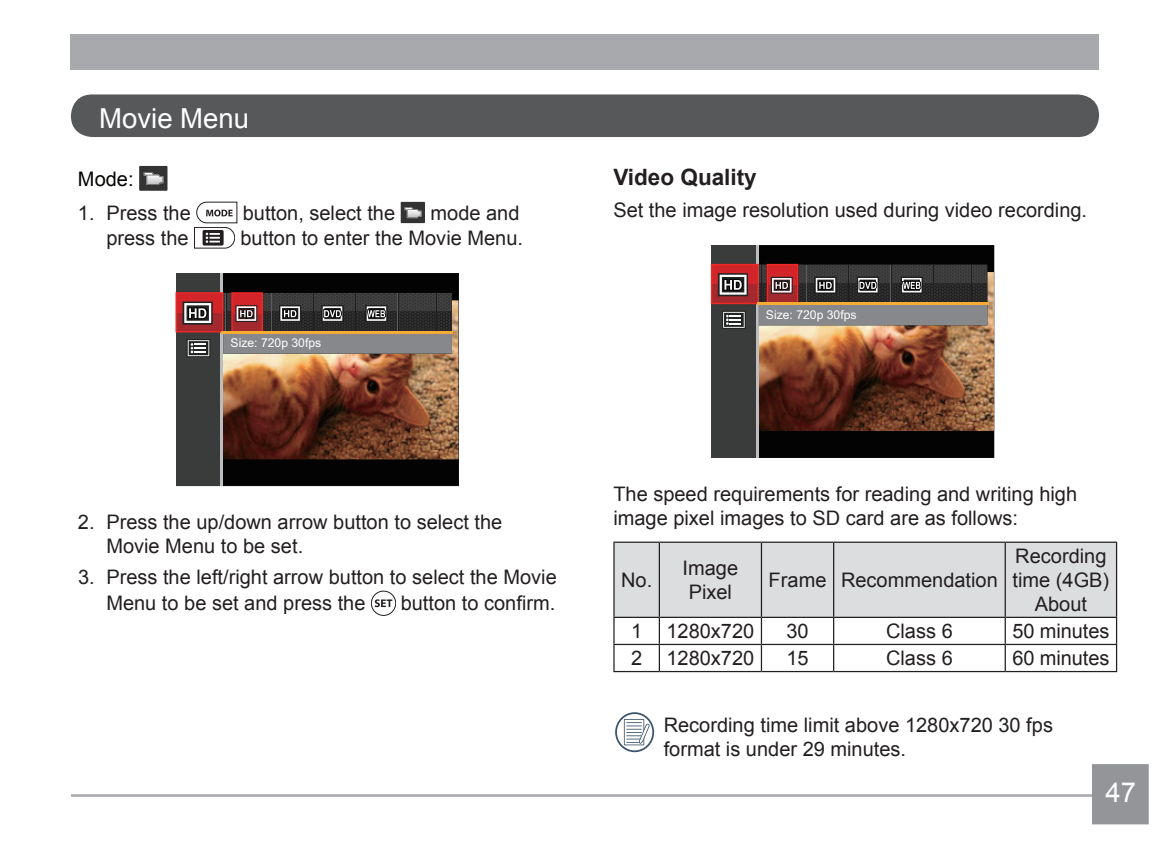
<style>
.page{position:relative;width:1170px;height:851px;background:#fff}
.page>*{position:absolute;margin:0;border:0;box-sizing:border-box;transform-origin:0 0}
.t1{font:27.5px "Arial";color:#fff}
.t2{font:700 22.5px "Arial";color:#231f20}
.t3{font:20px/24px "Arial";color:#231f20}
.t4{font:20px "Arial";color:#040503}
.t5{font:12.25px "Arial";color:#fff}
</style>
<div class="page">
<hr style="left:71px;top:794px;width:1020px;height:2px;background:#a8a9ad">
<div style="left:1093px;top:765px;width:54px;height:58px;background:#939598"></div>
<div style="left:1091px;top:764px;width:57px;height:60px;border:2px solid #939598"></div>
<div style="left:71px;top:34px;width:1027px;height:36px;background:#a8a9ad"></div>
<div style="left:71px;top:94px;width:1027px;height:43px;background:#57585a;border-radius:21px"></div>
<img style="left:758px;top:245px;width:236px;height:212px">
<div style="left:711px;top:245px;width:46px;height:212px;background:#3a3b3b"></div>
<hr style="left:756px;top:245px;width:2px;height:212px;background:#bcbdc0">
<img style="left:722px;top:311px;width:23px;height:18px">
<svg style="left:723px;top:312px;width:21px;height:16px"></svg>
<img style="left:758px;top:264px;width:229px;height:61px">
<hr style="left:806px;top:265px;width:1px;height:39px;background:#595c5f">
<hr style="left:760px;top:265px;width:1px;height:39px;background:#595c5f">
<hr style="left:761px;top:265px;width:1px;height:39px;background:#231f20">
<hr style="left:848px;top:265px;width:1px;height:39px;background:#231f20">
<hr style="left:890px;top:265px;width:1px;height:39px;background:#231f20">
<hr style="left:932px;top:265px;width:1px;height:39px;background:#231f20">
<hr style="left:971px;top:265px;width:1px;height:39px;background:#231f20">
<img style="left:814px;top:277px;width:22px;height:16px">
<svg style="left:815px;top:278px;width:20px;height:14px"></svg>
<svg style="left:766px;top:264px;width:32px;height:39px"></svg>
<svg style="left:710px;top:264px;width:48px;height:40px;background:#a84749"></svg>
<img style="left:856px;top:277px;width:22px;height:16px">
<svg style="left:858px;top:278px;width:19px;height:14px"></svg>
<img style="left:900px;top:277px;width:22px;height:16px">
<svg style="left:901px;top:278px;width:20px;height:14px"></svg>
<hr style="left:757px;top:303px;width:231px;height:2px;background:#f6ab34">
<hr style="left:613px;top:541px;width:46px;height:1px;background:#231f20">
<hr style="left:659px;top:541px;width:102px;height:1px;background:#231f20">
<hr style="left:761px;top:541px;width:72px;height:1px;background:#231f20">
<hr style="left:833px;top:541px;width:172px;height:1px;background:#231f20">
<hr style="left:1005px;top:541px;width:112px;height:1px;background:#231f20">
<hr style="left:1115px;top:542px;width:2px;height:74px;background:#231f20">
<hr style="left:1005px;top:616px;width:112px;height:2px;background:#231f20">
<hr style="left:1115px;top:618px;width:2px;height:25px;background:#231f20">
<hr style="left:1005px;top:643px;width:112px;height:2px;background:#231f20">
<svg style="left:613px;top:542px;width:503px;height:128px"></svg>
<hr style="left:1115px;top:645px;width:2px;height:25px;background:#231f20">
<hr style="left:613px;top:670px;width:46px;height:2px;background:#231f20">
<hr style="left:659px;top:670px;width:102px;height:2px;background:#231f20">
<hr style="left:761px;top:670px;width:72px;height:2px;background:#231f20">
<hr style="left:833px;top:670px;width:172px;height:2px;background:#231f20">
<hr style="left:1005px;top:670px;width:112px;height:2px;background:#231f20">
<svg style="left:139px;top:166px;width:28px;height:25px"></svg>
<svg style="left:400px;top:202px;width:25px;height:21px"></svg>
<svg style="left:194px;top:202px;width:43px;height:46px"></svg>
<img style="left:176px;top:273px;width:283px;height:213px">
<div style="left:176px;top:274px;width:46px;height:212px;background:#3a3b3b"></div>
<hr style="left:221px;top:274px;width:2px;height:212px;background:#bcbdc0">
<img style="left:186px;top:339px;width:24px;height:18px">
<svg style="left:188px;top:340px;width:21px;height:16px"></svg>
<img style="left:223px;top:293px;width:229px;height:60px">
<hr style="left:271px;top:293px;width:1px;height:40px;background:#595c5f">
<hr style="left:225px;top:293px;width:1px;height:40px;background:#595c5f">
<hr style="left:226px;top:293px;width:1px;height:40px;background:#231f20">
<hr style="left:313px;top:293px;width:1px;height:40px;background:#231f20">
<hr style="left:355px;top:293px;width:1px;height:40px;background:#231f20">
<hr style="left:397px;top:293px;width:1px;height:40px;background:#231f20">
<hr style="left:436px;top:293px;width:1px;height:40px;background:#231f20">
<img style="left:279px;top:305px;width:22px;height:17px">
<svg style="left:280px;top:306px;width:20px;height:15px"></svg>
<svg style="left:231px;top:292px;width:32px;height:39px"></svg>
<svg style="left:175px;top:292px;width:48px;height:40px;background:#a74548"></svg>
<img style="left:321px;top:305px;width:22px;height:17px">
<svg style="left:323px;top:306px;width:19px;height:15px"></svg>
<img style="left:365px;top:305px;width:22px;height:17px">
<svg style="left:366px;top:306px;width:20px;height:15px"></svg>
<hr style="left:222px;top:331px;width:231px;height:2px;background:#f6ab34">
<svg style="left:374px;top:599px;width:18px;height:8px"></svg>
<div style="left:371px;top:590px;width:25px;height:25px;border:1px solid #231f20;border-radius:50%"></div>
<svg style="left:615px;top:712px;width:39px;height:40px"></svg>
<h1 class="t1" style="left:99px;top:100px;width:151px">Movie Menu</h1>
<p class="t4" style="left:78px;top:165px;width:57px">Mode:</p>
<p class="t3" style="left:78px;top:201px;width:114px">1 . Press the</p>
<p class="t3" style="left:243px;top:201px;width:154px">button, select the</p>
<p class="t3" style="left:430px;top:201px;width:90px">mode and</p>
<p class="t3" style="left:106px;top:226px;width:84px">press the</p>
<p class="t3" style="left:240px;top:226px;width:284px">button to enter the Movie Menu.</p>
<p class="t5" style="left:230px;top:335px;width:92px">Size: 720p 30fps</p>
<p class="t3" style="left:106px;top:510px;width:397px;text-indent:-28px">2. Press the up/down arrow button to select the<br>Movie Menu to be set.</p>
<p class="t3" style="left:106px;top:564px;width:452px;line-height:25.5px;text-indent:-28px">3. Press the left/right arrow button to select the Movie<br>Menu to be set and press the</p>
<p class="t3" style="left:400px;top:590px;width:156px">button to confirm.</p>
<p class="t2" style="left:613px;top:162px;width:145px">Video Quality</p>
<p class="t3" style="left:613px;top:198px;width:475px">Set the image resolution used during video recording.</p>
<p class="t5" style="left:766px;top:306px;width:92px">Size: 720p 30fps</p>
<p class="t3" style="left:613px;top:481px;width:465px">The speed requirements for reading and writing high image pixel images to SD card are as follows:</p>
<p class="t3" style="left:621px;top:568px;width:33px">No.</p>
<p class="t3" style="left:682px;top:556px;width:57px;text-align:center">Image<br>Pixel</p>
<p class="t3" style="left:768px;top:568px;width:231px">Frame Recommendation</p>
<p class="t3" style="left:1012px;top:544px;width:98px;text-align:center">Recording time (4GB)<br>About</p>
<p class="t3" style="left:631px;top:619px;width:7px">1</p>
<p class="t3" style="left:666px;top:619px;width:89px">1 280x720</p>
<p class="t3" style="left:786px;top:619px;width:24px">30</p>
<p class="t3" style="left:886px;top:619px;width:66px">Class 6</p>
<p class="t3" style="left:1012px;top:619px;width:99px">50 minutes</p>
<p class="t3" style="left:631px;top:646px;width:125px">2 1 280x720</p>
<p class="t3" style="left:786px;top:646px;width:24px">1 5</p>
<p class="t3" style="left:886px;top:646px;width:66px">Class 6</p>
<p class="t3" style="left:1012px;top:646px;width:99px">60 minutes</p>
<p class="t3" style="left:663px;top:713px;width:391px">Recording time limit above 1 280x720 30 fps format is under 29 minutes.</p>
<h1 class="t1" style="left:1105px;top:773px;width:32px">47</h1>
</div>
